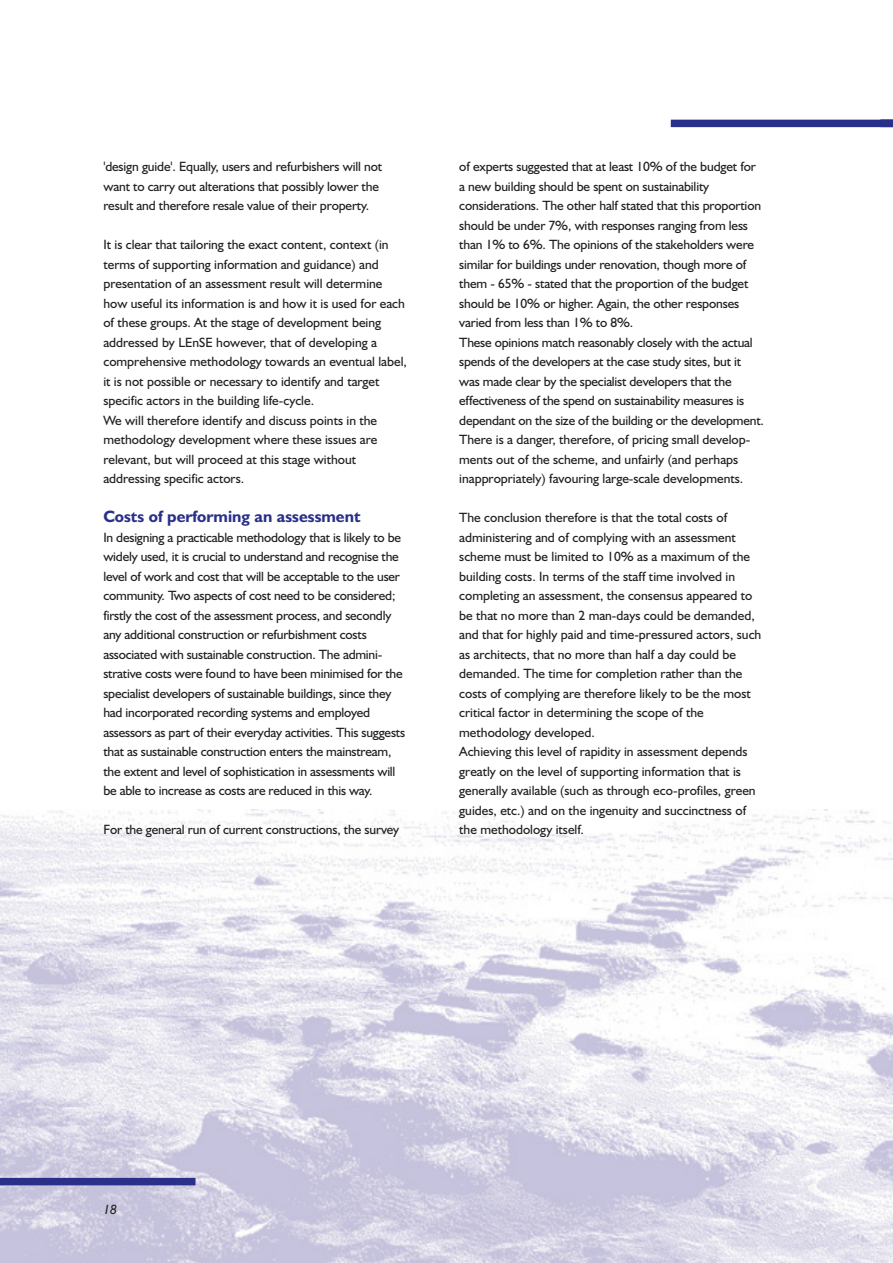
<style>
.page{position:relative;width:893px;height:1263px;background:#fff}
.page>*{position:absolute;margin:0;border:0;box-sizing:border-box;transform-origin:0 0}
.t1{font:700 16.5px "Humanist 521 BT";color:#2a3089}
.t2{font:13.5px/19.5px "Humanist 521 BT";letter-spacing:-.01em;color:#231f20}
.t3{font:italic 13.5px "Humanist 521 BT";color:#231f20}
</style>
<div class="page">
<img style="left:0;top:810px;width:892px;height:453px">
<div style="left:670px;top:120px;width:222px;height:7px;background:#2a3089"></div>
<div style="left:0;top:1178px;width:195px;height:7px;background:#2a3089"></div>
<p class="t2" style="left:103px;top:158px;width:280px">'design guide'. Equally, users and refurbishers will not want to carry out alterations that possibly lower the result and therefore resale value of their property.</p>
<p class="t2" style="left:103px;top:236px;width:305px">It is clear that tailoring the exact content, context (in terms of supporting information and guidance) and presentation of an assessment result will determine how useful its information is and how it is used for each of these groups. At the stage of development being addressed by LEnSE however, that of developing a comprehensive methodology towards an eventual label, it is not possible or necessary to identify and target specific actors in the building life-cycle.<br>We will therefore identify and discuss points in the methodology development where these issues are relevant, but will proceed at this stage without addressing specific actors.</p>
<p class="t1" style="left:103px;top:511px;width:259px">Costs of performing an assessment</p>
<p class="t2" style="left:103px;top:529px;width:303px">In designing a practicable methodology that is likely to be widely used, it is crucial to understand and recognise the level of work and cost that will be acceptable to the user community. Two aspects of cost need to be considered; firstly the cost of the assessment process, and secondly any additional construction or refurbishment costs associated with sustainable construction. The admini&shy;strative costs were found to have been minimised for the specialist developers of sustainable buildings, since they had incorporated recording systems and employed assessors as part of their everyday activities. This suggests that as sustainable construction enters the mainstream, the extent and level of sophistication in assessments will be able to increase as costs are reduced in this way.</p>
<p class="t2" style="left:103px;top:821px;width:297px">For the general run of current constructions, the survey</p>
<p class="t2" style="left:459px;top:158px;width:306px">of experts suggested that at least 10% of the budget for a new building should be spent on sustainability considerations. The other half stated that this proportion should be under 7%, with responses ranging from less than 1% to 6%. The opinions of the stakeholders were similar for buildings under renovation, though more of them - 65% - stated that the proportion of the budget should be 10% or higher. Again, the other responses varied from less than 1% to 8%.<br>These opinions match reasonably closely with the actual spends of the developers at the case study sites, but it was made clear by the specialist developers that the effectiveness of the spend on sustainability measures is dependant on the size of the building or the development.<br>There is a danger, therefore, of pricing small develop&shy;ments out of the scheme, and unfairly (and perhaps inappropriately) favouring large-scale developments.</p>
<p class="t2" style="left:459px;top:509px;width:303px">The conclusion therefore is that the total costs of administering and of complying with an assessment scheme must be limited to 10% as a maximum of the building costs. In terms of the staff time involved in completing an assessment, the consensus appeared to be that no more than 2 man-days could be demanded, and that for highly paid and time-pressured actors, such as architects, that no more than half a day could be demanded. The time for completion rather than the costs of complying are therefore likely to be the most critical factor in determining the scope of the methodology developed.<br>Achieving this level of rapidity in assessment depends greatly on the level of supporting information that is generally available (such as through eco-profiles, green guides, etc.) and on the ingenuity and succinctness of the methodology itself.</p>
<p class="t3" style="left:103px;top:1204px;width:15px">18</p>
</div>
